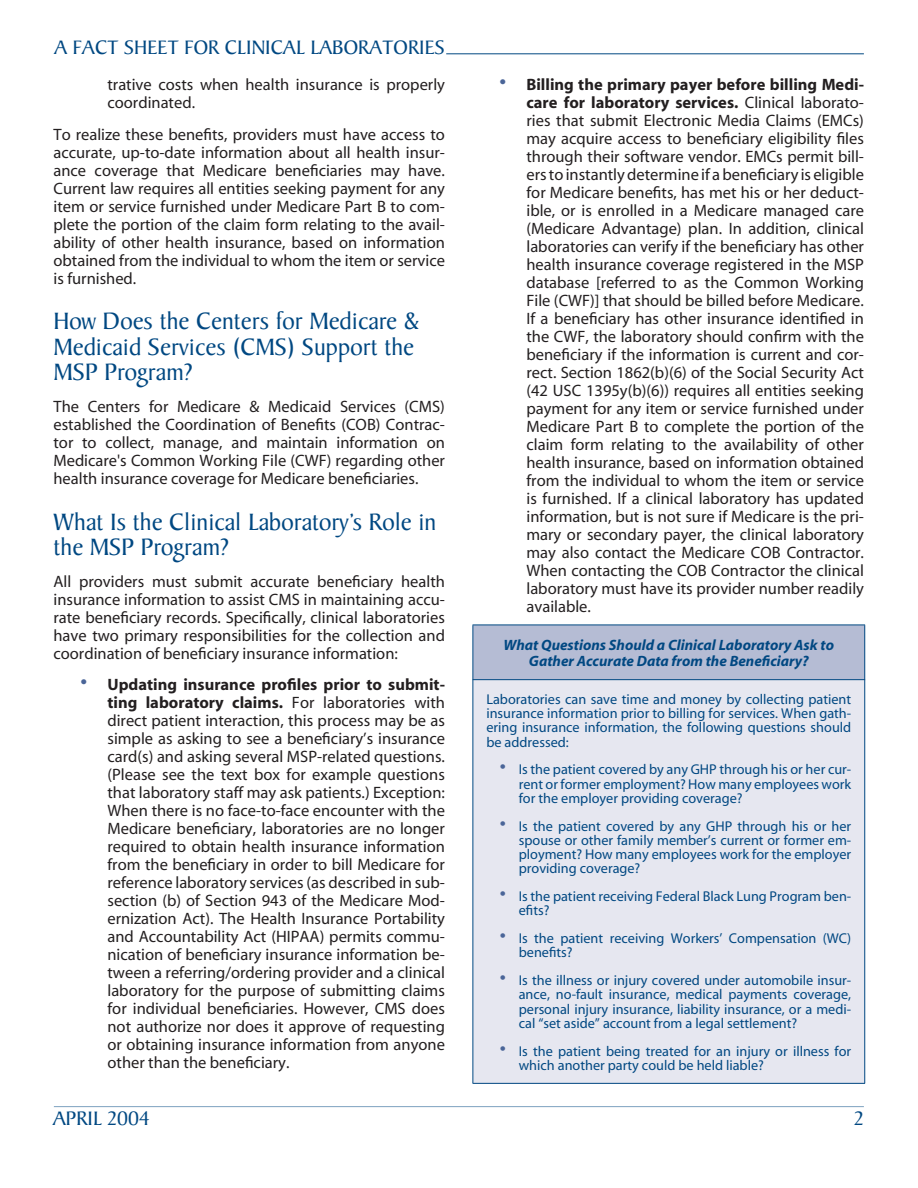
<style>
.page{position:relative;width:918px;height:1188px;background:#fff}
.page>*{position:absolute;margin:0;border:0;box-sizing:border-box;transform-origin:0 0}
.t1{font:25.5px/25.5px "Baker Signet";color:#014882}
.t2{font:24px "Myriad";color:#4a6598}
.t3{font:21px "Baker Signet";color:#014882}
.t4{font:16.5px/18px "Myriad";color:#231f20;text-align:justify}
.t5{font:700 16.5px "Myriad";color:#231f20}
.t6{font:italic 700 15px/16.5px "Myriad";color:#014882;text-align:center}
.t7{font:14.25px/14.2px "Myriad";color:#014882;text-align:justify}
.s1{font-weight:400}
.s2{font-weight:400;font-size:24px;color:#4a6598}
.s3{font-size:21.75px;color:#4a6598}
</style>
<div class="page">
<hr style="left:446px;top:54px;width:418px;height:1px;background:#014882">
<hr style="left:54px;top:1106px;width:810px;height:1px;background:#014882">
<div style="left:473px;top:625px;width:392px;height:55px;background:#b5bcd4"></div>
<div style="left:473px;top:680px;width:392px;height:403px;background:#e6e7f0"></div>
<hr style="left:473px;top:625px;width:392px;height:1px;background:#014882">
<hr style="left:473px;top:625px;width:1px;height:54px;background:#014882">
<hr style="left:864px;top:625px;width:1px;height:54px;background:#014882">
<hr style="left:473px;top:679px;width:392px;height:1px;background:#014882">
<hr style="left:473px;top:680px;width:1px;height:403px;background:#014882">
<hr style="left:864px;top:680px;width:1px;height:403px;background:#014882">
<hr style="left:473px;top:1083px;width:392px;height:1px;background:#014882">
<p class="t3" style="left:55px;top:36px;width:392px">A FACT SHEET FOR CLINICAL LABORATORIES</p>
<p class="t4" style="left:107px;top:76px;width:339px">trative costs when health insurance is properly</p>
<p class="t2" style="left:500px;top:70px;width:8px">•</p>
<p class="t5" style="left:526px;top:76px;width:339px">Billing the primary payer before billing Medi-</p>
<p class="t4" style="left:107px;top:94px;width:89px">coordinated.</p>
<p class="t5" style="left:526px;top:94px;width:339px">care for laboratory services. <span class="s1">Clinical laborato-</span></p>
<p class="t4" style="left:53px;top:126px;width:393px">To realize these benefits, providers must have access to accurate, up-to-date information about all health insur&shy;ance coverage that Medicare beneficiaries may have.<br>Current law requires all entities seeking payment for any</p>
<p class="t4" style="left:526px;top:112px;width:339px">ries that submit Electronic Media Claims (EMCs) may acquire access to beneficiary eligibility files through their software vendor. EMCs permit bill&shy;ers to instantly determine if a beneficiary is eligible for Medicare benefits, has met his or her deduct-</p>
<p class="t4" style="left:53px;top:198px;width:393px">item or service furnished under Medicare Part B to com&shy;plete the portion of the claim form relating to the avail&shy;ability of other health insurance, based on information obtained from the individual to whom the item or service is furnished.</p>
<p class="t4" style="left:526px;top:202px;width:339px">ible, or is enrolled in a Medicare managed care (Medicare Advantage) plan. In addition, clinical laboratories can verify if the beneficiary has other health insurance coverage registered in the MSP database [referred to as the Common Working</p>
<p class="t4" style="left:526px;top:292px;width:339px">File (CWF)] that should be billed before Medicare.</p>
<p class="t1" style="left:53px;top:309px;width:367px">How Does the Centers for Medicare &amp;</p>
<p class="t4" style="left:526px;top:310px;width:339px">If a beneficiary has other insurance identified in</p>
<p class="t1" style="left:53px;top:335px;width:362px">Medicaid Services (CMS) Support the<br>MSP Program?</p>
<p class="t4" style="left:526px;top:328px;width:339px">the CWF, the laboratory should confirm with the beneficiary if the information is current and cor&shy;rect. Section 1862(b)(6) of the Social Security Act (42 USC 1395y(b)(6)) requires all entities seeking</p>
<p class="t4" style="left:53px;top:398px;width:393px">The Centers for Medicare &amp; Medicaid Services (CMS)</p>
<p class="t4" style="left:526px;top:400px;width:339px">payment for any item or service furnished under</p>
<p class="t4" style="left:53px;top:416px;width:393px">established the Coordination of Benefits (COB) Contrac-</p>
<p class="t4" style="left:526px;top:418px;width:339px">Medicare Part B to complete the portion of the</p>
<p class="t4" style="left:53px;top:434px;width:393px">tor to collect, manage, and maintain information on</p>
<p class="t4" style="left:526px;top:436px;width:339px">claim form relating to the availability of other</p>
<p class="t4" style="left:53px;top:452px;width:393px">Medicare's Common Working File (CWF) regarding other</p>
<p class="t4" style="left:526px;top:454px;width:339px">health insurance, based on information obtained</p>
<p class="t4" style="left:53px;top:470px;width:367px">health insurance coverage for Medicare beneficiaries.</p>
<p class="t4" style="left:526px;top:472px;width:339px">from the individual to whom the item or service</p>
<p class="t4" style="left:526px;top:490px;width:339px">is furnished. If a clinical laboratory has updated</p>
<p class="t1" style="left:53px;top:510px;width:384px">What Is the Clinical Laboratory’s Role in the MSP Program?</p>
<p class="t4" style="left:526px;top:508px;width:339px">information, but is not sure if Medicare is the pri&shy;mary or secondary payer, the clinical laboratory may also contact the Medicare COB Contractor.</p>
<p class="t4" style="left:53px;top:573px;width:393px">All providers must submit accurate beneficiary health insurance information to assist CMS in maintaining accu&shy;rate beneficiary records. Specifically, clinical laboratories</p>
<p class="t4" style="left:526px;top:562px;width:339px">When contacting the COB Contractor the clinical laboratory must have its provider number readily available.</p>
<p class="t4" style="left:53px;top:627px;width:393px">have two primary responsibilities for the collection and</p>
<p class="t4" style="left:53px;top:645px;width:346px">coordination of beneficiary insurance information:</p>
<p class="t5" style="left:80px;top:676px;width:366px"><span class="s2">•</span> Updating insurance profiles prior to submit-</p>
<p class="t5" style="left:107px;top:694px;width:339px">ting laboratory claims. <span class="s1">For laboratories with</span></p>
<p class="t4" style="left:107px;top:712px;width:339px">direct patient interaction, this process may be as</p>
<p class="t4" style="left:107px;top:730px;width:339px">simple as asking to see a beneficiary’s insurance</p>
<p class="t4" style="left:107px;top:748px;width:339px">card(s) and asking several MSP-related questions.</p>
<p class="t4" style="left:107px;top:766px;width:339px">(Please see the text box for example questions</p>
<p class="t4" style="left:107px;top:784px;width:339px">that laboratory staff may ask patients.) Exception:</p>
<p class="t4" style="left:107px;top:802px;width:339px">When there is no face-to-face encounter with the</p>
<p class="t4" style="left:107px;top:820px;width:339px">Medicare beneficiary, laboratories are no longer</p>
<p class="t4" style="left:107px;top:838px;width:339px">required to obtain health insurance information</p>
<p class="t4" style="left:107px;top:856px;width:339px">from the beneficiary in order to bill Medicare for</p>
<p class="t4" style="left:107px;top:874px;width:339px">reference laboratory services (as described in sub-</p>
<p class="t4" style="left:107px;top:892px;width:339px">section (b) of Section 943 of the Medicare Mod-</p>
<p class="t4" style="left:107px;top:910px;width:339px">ernization Act). The Health Insurance Portability</p>
<p class="t4" style="left:107px;top:928px;width:339px">and Accountability Act (HIPAA) permits commu-</p>
<p class="t4" style="left:107px;top:946px;width:339px">nication of beneficiary insurance information be-</p>
<p class="t4" style="left:107px;top:964px;width:339px">tween a referring/ordering provider and a clinical</p>
<p class="t4" style="left:107px;top:982px;width:339px">laboratory for the purpose of submitting claims</p>
<p class="t4" style="left:107px;top:1000px;width:339px">for individual beneficiaries. However, CMS does</p>
<p class="t4" style="left:107px;top:1018px;width:339px">not authorize nor does it approve of requesting</p>
<p class="t4" style="left:107px;top:1036px;width:339px">or obtaining insurance information from anyone</p>
<p class="t4" style="left:107px;top:1054px;width:183px">other than the beneficiary.</p>
<p class="t6" style="left:503px;top:637px;width:332px">What Questions Should a Clinical Laboratory Ask to<br>Gather Accurate Data from the Beneficiary?</p>
<p class="t7" style="left:486px;top:693px;width:366px">Laboratories can save time and money by collecting patient insurance information prior to billing for services. When gath&shy;ering insurance information, the following questions should be addressed:</p>
<p class="t7" style="left:519px;top:763px;width:334px;text-indent:-19px"><span class="s3">•</span> Is the patient covered by any GHP through his or her cur&shy;rent or former employment? How many employees work for the employer providing coverage?</p>
<p class="t7" style="left:519px;top:819px;width:334px;text-indent:-19px"><span class="s3">•</span> Is the patient covered by any GHP through his or her spouse or other family member’s current or former em&shy;ployment? How many employees work for the employer providing coverage?</p>
<p class="t7" style="left:519px;top:890px;width:334px;text-indent:-19px"><span class="s3">•</span> Is the patient receiving Federal Black Lung Program ben&shy;efits?</p>
<p class="t7" style="left:519px;top:932px;width:334px;text-indent:-19px"><span class="s3">•</span> Is the patient receiving Workers’ Compensation (WC) benefits?</p>
<p class="t7" style="left:519px;top:974px;width:334px;text-indent:-19px"><span class="s3">•</span> Is the illness or injury covered under automobile insur&shy;ance, no-fault insurance, medical payments coverage, personal injury insurance, liability insurance, or a medi&shy;cal “set aside” account from a legal settlement?</p>
<p class="t7" style="left:519px;top:1044px;width:334px;text-indent:-19px"><span class="s3">•</span> Is the patient being treated for an injury or illness for which another party could be held liable?</p>
<p class="t3" style="left:53px;top:1107px;width:98px">APRIL 2004</p>
<p class="t3" style="left:854px;top:1107px;width:11px">2</p>
</div>
